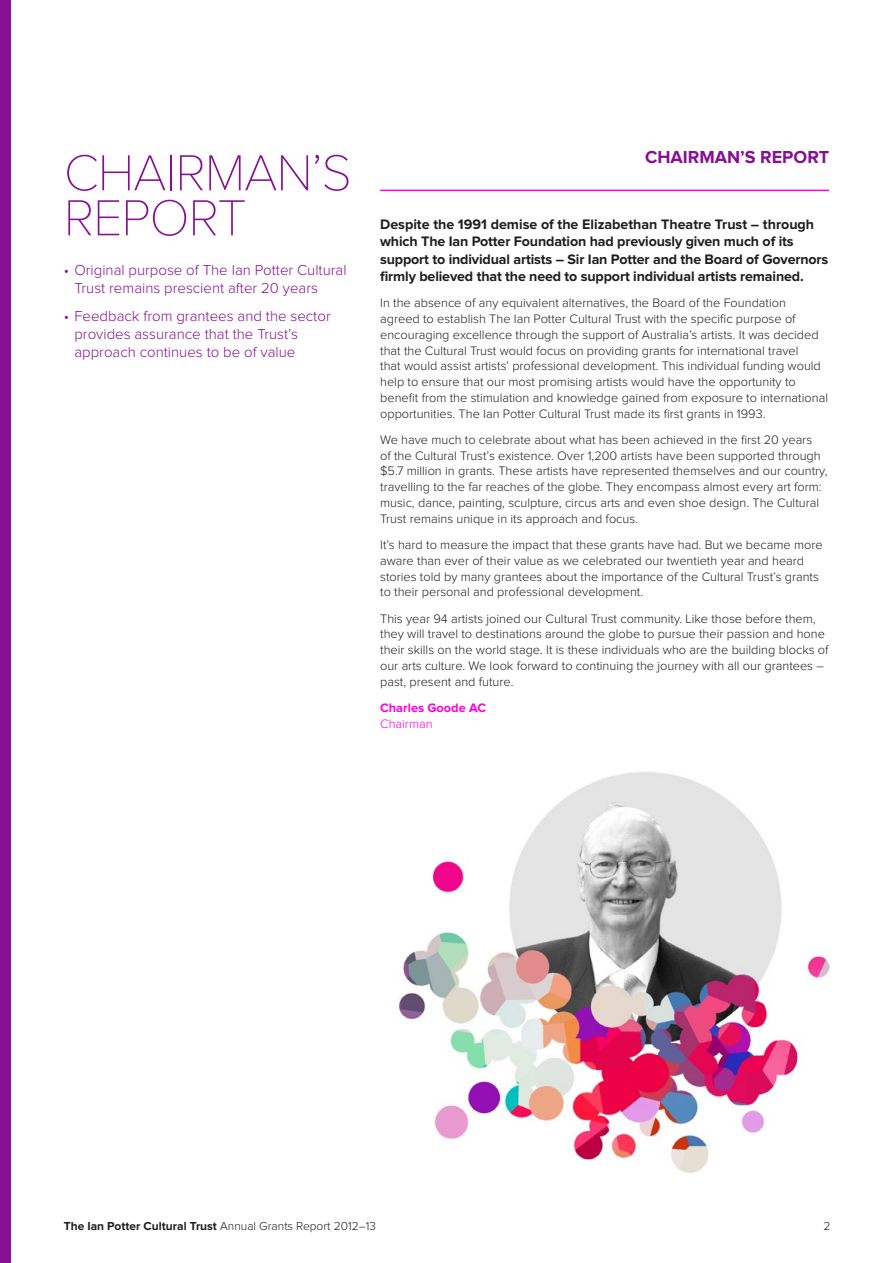
<style>
.page{position:relative;width:893px;height:1263px;background:#fff}
.page>*{position:absolute;margin:0;border:0;box-sizing:border-box;transform-origin:0 0}
.t1{font:100 52.5px/45px "Proxima Nova";letter-spacing:-.02em;color:#860f93}
.t2{font:700 18px "Proxima Nova";color:#860f93}
.t3{font:300 15px/18px "Proxima Nova";color:#860f93}
.t4{font:700 14.25px/17.2px "Proxima Nova";letter-spacing:-.01em;color:#1e1e1e}
.t5{font:300 12.75px/15.8px "Proxima Nova";color:#1e1e1e}
.t6{font:700 12.75px "Proxima Nova";color:#ff00db}
.t7{font:300 12.75px "Proxima Nova";color:#ff00db}
.t8{font:700 12px "Proxima Nova";color:#1e1e1e}
.t9{font:300 12px "Proxima Nova";color:#1e1e1e}
.s1{font-weight:300}
</style>
<div class="page">
<div style="left:0;top:0;width:11px;height:1263px;background:#860f93"></div>
<img style="left:398px;top:772px;width:431px;height:401px">
<hr style="left:380px;top:190px;width:449px;height:1px;background:#ff00db">
<h1 class="t1" style="left:64px;top:153px;width:289px">CHAIRMAN’S<br>REPORT</h1>
<p class="t3" style="left:74px;top:261px;width:274px;text-indent:-11px">• Original purpose of The Ian Potter Cultural<br>Trust remains prescient after 20 years</p>
<p class="t3" style="left:74px;top:308px;width:258px;text-indent:-11px">• Feedback from grantees and the sector provides assurance that the Trust’s approach continues to be of value</p>
<h2 class="t2" style="left:645px;top:149px;width:186px">CHAIRMAN’S REPORT</h2>
<p class="t4" style="left:380px;top:216px;width:450px">Despite the 1991 demise of the Elizabethan Theatre Trust – through which The Ian Potter Foundation had previously given much of its support to individual artists – Sir Ian Potter and the Board of Governors firmly believed that the need to support individual artists remained.</p>
<p class="t5" style="left:380px;top:296px;width:449px">In the absence of any equivalent alternatives, the Board of the Foundation agreed to establish The Ian Potter Cultural Trust with the specific purpose of encouraging excellence through the support of Australia’s artists. It was decided that the Cultural Trust would focus on providing grants for international travel<br>that would assist artists’ professional development. This individual funding would help to ensure that our most promising artists would have the opportunity to benefit from the stimulation and knowledge gained from exposure to international opportunities. The Ian Potter Cultural Trust made its first grants in 1993.</p>
<p class="t5" style="left:380px;top:432px;width:449px">We have much to celebrate about what has been achieved in the first 20 years<br>of the Cultural Trust’s existence. Over 1,200 artists have been supported through $5.7 million in grants. These artists have represented themselves and our country, travelling to the far reaches of the globe. They encompass almost every art form: music, dance, painting, sculpture, circus arts and even shoe design. The Cultural Trust remains unique in its approach and focus.</p>
<p class="t5" style="left:380px;top:537px;width:444px">It’s hard to measure the impact that these grants have had. But we became more aware than ever of their value as we celebrated our twentieth year and heard stories told by many grantees about the importance of the Cultural Trust’s grants to their personal and professional development.</p>
<p class="t5" style="left:380px;top:611px;width:450px">This year 94 artists joined our Cultural Trust community. Like those before them, they will travel to destinations around the globe to pursue their passion and hone their skills on the world stage. It is these individuals who are the building blocks of our arts culture. We look forward to continuing the journey with all our grantees – past, present and future.</p>
<p class="t6" style="left:380px;top:702px;width:107px">Charles Goode AC</p>
<p class="t7" style="left:380px;top:718px;width:54px">Chairman</p>
<p class="t8" style="left:64px;top:1220px;width:314px">The Ian Potter Cultural Trust <span class="s1">Annual Grants Report 2012–13</span></p>
<p class="t9" style="left:824px;top:1220px;width:8px">2</p>
</div>
